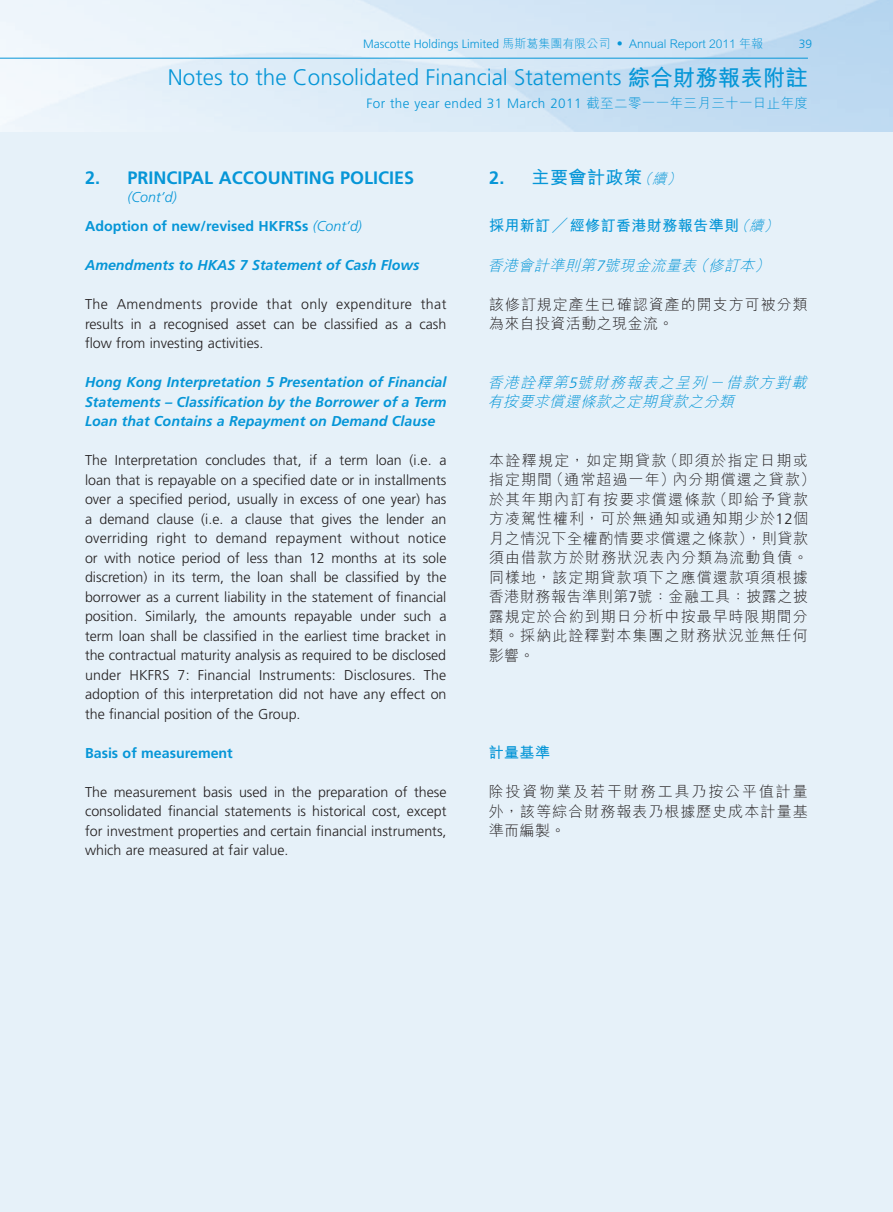
<style>
.page{position:relative;width:893px;height:1212px;background:#e6f1f9}
.page>*{position:absolute;margin:0;border:0;box-sizing:border-box;transform-origin:0 0}
.t1{font:300 22.5px "Frutiger LT Std";color:#0696d7}
.t2{font:700 18px "Frutiger LT Std";color:#0696d7}
.t3{font:700 18px "M Hei HK";letter-spacing:.03em;color:#0696d7}
.t4{font:300 15px/19.5px "M Hei HK";letter-spacing:.07em;color:#231f20}
.t5{font:italic 300 15px/19.5px "M Hei HK";color:#0696d7}
.t6{font:700 15px "M Hei HK";letter-spacing:.03em;color:#0696d7}
.t7{font:300 14.25px/19.5px "Frutiger LT Std";color:#231f20;text-align:justify}
.t8{font:italic 700 14.25px/19.5px "Frutiger LT Std";color:#0696d7;text-align:justify}
.t9{font:700 14.25px/28.7px "Frutiger LT Std";color:#0696d7}
.t10{font:300 13.5px "Frutiger LT Std";letter-spacing:.03em;color:#0696d7}
.t11{font:300 12px "M Hei HK";color:#0696d7}
.t12{font:300 12px "Frutiger LT Std";color:#0696d7}
.s1{font-family:"Frutiger LT Std"}
.s2{font-family:"M Hei HK";font-weight:700}
.s3{font-family:"M Hei HK"}
.s4{font-weight:300;font-style:italic}
.s5{font-weight:300;font-style:italic;font-size:14.25px}
</style>
<div class="page">
<img style="left:0;top:0;width:893px;height:132px">
<hr style="left:0;top:58px;width:808px;height:1px;background:#0696d7">
<p class="t11" style="left:363px;top:35px;width:402px"><span class="s1">Mascotte Holdings Limited</span> 馬斯葛集團有限公司 • Annual Report 2011 年報</p>
<p class="t12" style="left:799px;top:37px;width:15px">39</p>
<h1 class="t1" style="left:168px;top:64px;width:642px">Notes to the Consolidated Financial Statements <span class="s2">綜合財務報表附註</span></h1>
<p class="t10" style="left:366px;top:96px;width:443px">For the year ended 31 March 2011 <span class="s3">截至二零一一年三月三十一日止年度</span></p>
<p class="t2" style="left:85px;top:167px;width:331px">2. PRINCIPAL ACCOUNTING POLICIES</p>
<p class="t9" style="left:85px;top:183px;width:278px;text-indent:43px"><span class="s4">(Cont’d)<br></span>Adoption of new/revised HKFRSs <span class="s4">(Cont’d)</span></p>
<p class="t8" style="left:85px;top:255px;width:336px">Amendments to HKAS 7 Statement of Cash Flows</p>
<p class="t7" style="left:85px;top:295px;width:363px">The Amendments provide that only expenditure that results in a recognised asset can be classified as a cash flow from investing activities.</p>
<p class="t8" style="left:85px;top:372px;width:363px">Hong Kong Interpretation 5 Presentation of Financial Statements – Classification by the Borrower of a Term Loan that Contains a Repayment on Demand Clause</p>
<p class="t7" style="left:85px;top:451px;width:363px">The Interpretation concludes that, if a term loan (i.e. a loan that is repayable on a specified date or in installments over a specified period, usually in excess of one year) has a demand clause (i.e. a clause that gives the lender an overriding right to demand repayment without notice or with notice period of less than 12 months at its sole discretion) in its term, the loan shall be classified by the borrower as a current liability in the statement of financial position. Similarly, the amounts repayable under such a term loan shall be classified in the earliest time bracket in the contractual maturity analysis as required to be disclosed under HKFRS 7: Financial Instruments: Disclosures. The adoption of this interpretation did not have any effect on the financial position of the Group.</p>
<p class="t9" style="left:85px;top:738px;width:149px">Basis of measurement</p>
<p class="t7" style="left:85px;top:782px;width:363px">The measurement basis used in the preparation of these consolidated financial statements is historical cost, except for investment properties and certain financial instruments, which are measured at fair value.</p>
<p class="t3" style="left:489px;top:164px;width:199px"><span class="s1">2.</span> 主要會計政策<span class="s5">（續）</span></p>
<p class="t6" style="left:489px;top:215px;width:296px">採用新訂╱經修訂香港財務報告準則<span class="s5">（續）</span></p>
<p class="t5" style="left:487px;top:255px;width:289px">香港會計準則第<span class="s1">7</span>號現金流量表（修訂本）</p>
<p class="t4" style="left:489px;top:294px;width:320px">該修訂規定產生已確認資產的開支方可被分類為來自投資活動之現金流。</p>
<p class="t5" style="left:487px;top:372px;width:326px">香港詮釋第<span class="s1">5</span>號財務報表之呈列－借款方對載有按要求償還條款之定期貸款之分類</p>
<p class="t4" style="left:489px;top:450px;width:328px">本詮釋規定，如定期貸款（即須於指定日期或指定期間（通常超過一年）內分期償還之貸款）於其年期內訂有按要求償還條款（即給予貸款方凌駕性權利，可於無通知或通知期少於<span class="s1">12</span>個月之情況下全權酌情要求償還之條款），則貸款須由借款方於財務狀況表內分類為流動負債。同樣地，該定期貸款項下之應償還款項須根據香港財務報告準則第<span class="s1">7</span>號：金融工具：披露之披露規定於合約到期日分析中按最早時限期間分類。採納此詮釋對本集團之財務狀況並無任何影響。</p>
<p class="t6" style="left:489px;top:742px;width:63px">計量基準</p>
<p class="t4" style="left:489px;top:781px;width:321px;text-align:justify">除投資物業及若干財務工具乃按公平值計量外，該等綜合財務報表乃根據歷史成本計量基準而編製。</p>
</div>
